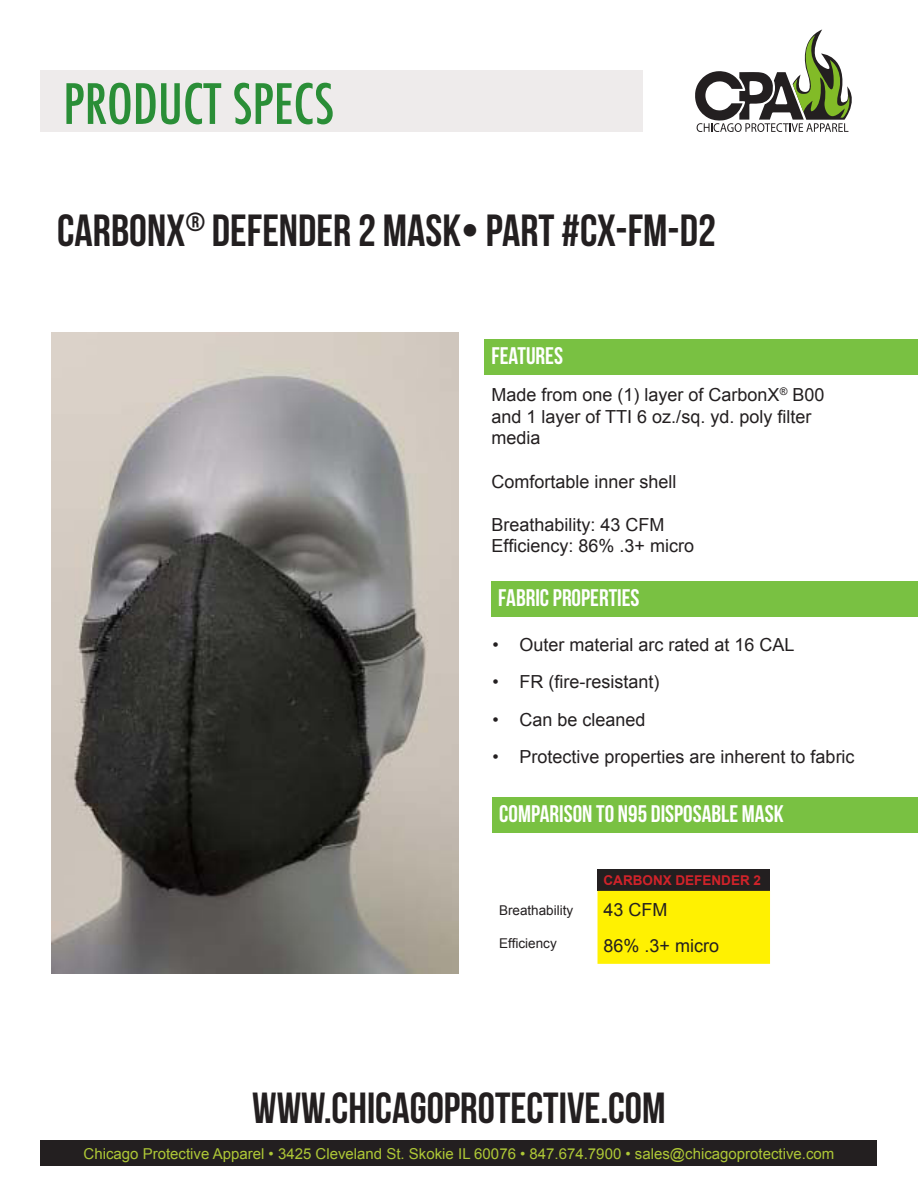
<style>
.page{position:relative;width:918px;height:1188px;background:#fff}
.page>*{position:absolute;margin:0;border:0;box-sizing:border-box;transform-origin:0 0}
.t1{font:500 condensed 54px "Futura";color:#2a8e37}
.t2{font:45px "Bebas Neue";color:#231f20}
.t3{font:43.5px "Bebas Neue";color:#231f20}
.t4{font:24px "Bebas Neue";color:#fff}
.t5{font:18px/21.6px "Arial";color:#231f20}
.t6{font:15px "Arial";color:#aec836}
.t7{font:13.5px "Arial";color:#231f20}
.t8{font:700 13.5px "Arial";color:#d1232a}
</style>
<div class="page">
<div style="left:40px;top:1140px;width:838px;height:26px;background:#231f20"></div>
<div style="left:40px;top:71px;width:603px;height:61px;background:#eeebeb"></div>
<svg style="left:695px;top:29px;width:157px;height:103px"></svg>
<div style="left:485px;top:339px;width:433px;height:36px;background:#79c142"></div>
<div style="left:492px;top:582px;width:426px;height:35px;background:#79c142"></div>
<div style="left:493px;top:798px;width:425px;height:35px;background:#79c142"></div>
<div style="left:598px;top:869px;width:172px;height:22px;background:#231f20"></div>
<div style="left:598px;top:891px;width:172px;height:73px;background:#fff101"></div>
<img style="left:52px;top:333px;width:407px;height:641px">
<p class="t1" style="left:63px;top:69px;width:272px">PRODUCT SPECS</p>
<p class="t2" style="left:57px;top:206px;width:660px">CARBONX<sup>®</sup> DEFENDER 2 MASK• PART #CX-FM-D2</p>
<p class="t4" style="left:492px;top:342px;width:73px">FEATURES</p>
<p class="t5" style="left:492px;top:384px;width:334px">Made from one (1) layer of CarbonX<sup>®</sup> B00 and 1 layer of TTI 6 oz./sq. yd. poly filter media</p>
<p class="t5" style="left:492px;top:471px;width:187px">Comfortable inner shell</p>
<p class="t5" style="left:492px;top:514px;width:175px">Breathability: 43 CFM</p>
<p class="t5" style="left:492px;top:536px;width:204px">Efficiency: 86% .3+ micro</p>
<p class="t4" style="left:498px;top:585px;width:143px">FABRIC PROPERTIES</p>
<p class="t5" style="left:493px;top:634px;width:304px">• Outer material arc rated at 16 CAL</p>
<p class="t5" style="left:493px;top:671px;width:169px">• FR (fire-resistant)</p>
<p class="t5" style="left:493px;top:709px;width:155px">• Can be cleaned</p>
<p class="t5" style="left:493px;top:746px;width:364px">• Protective properties are inherent to fabric</p>
<p class="t4" style="left:499px;top:801px;width:286px">COMPARISON TO N95 DISPOSABLE MASK</p>
<p class="t7" style="left:499px;top:901px;width:76px">Breathability</p>
<p class="t7" style="left:499px;top:934px;width:59px">Efficiency</p>
<p class="t8" style="left:604px;top:871px;width:159px">CARBONX DEFENDER 2</p>
<p class="t5" style="left:604px;top:899px;width:66px">43 CFM</p>
<p class="t5" style="left:604px;top:935px;width:117px">86% .3+ micro</p>
<p class="t3" style="left:252px;top:1084px;width:415px">WWW.CHICAGOPROTECTIVE.COM</p>
<p class="t6" style="left:84px;top:1144px;width:752px">Chicago Protective Apparel • 3425 Cleveland St. Skokie IL 60076 • 847.674.7900 • sales@chicagoprotective.com</p>
</div>
